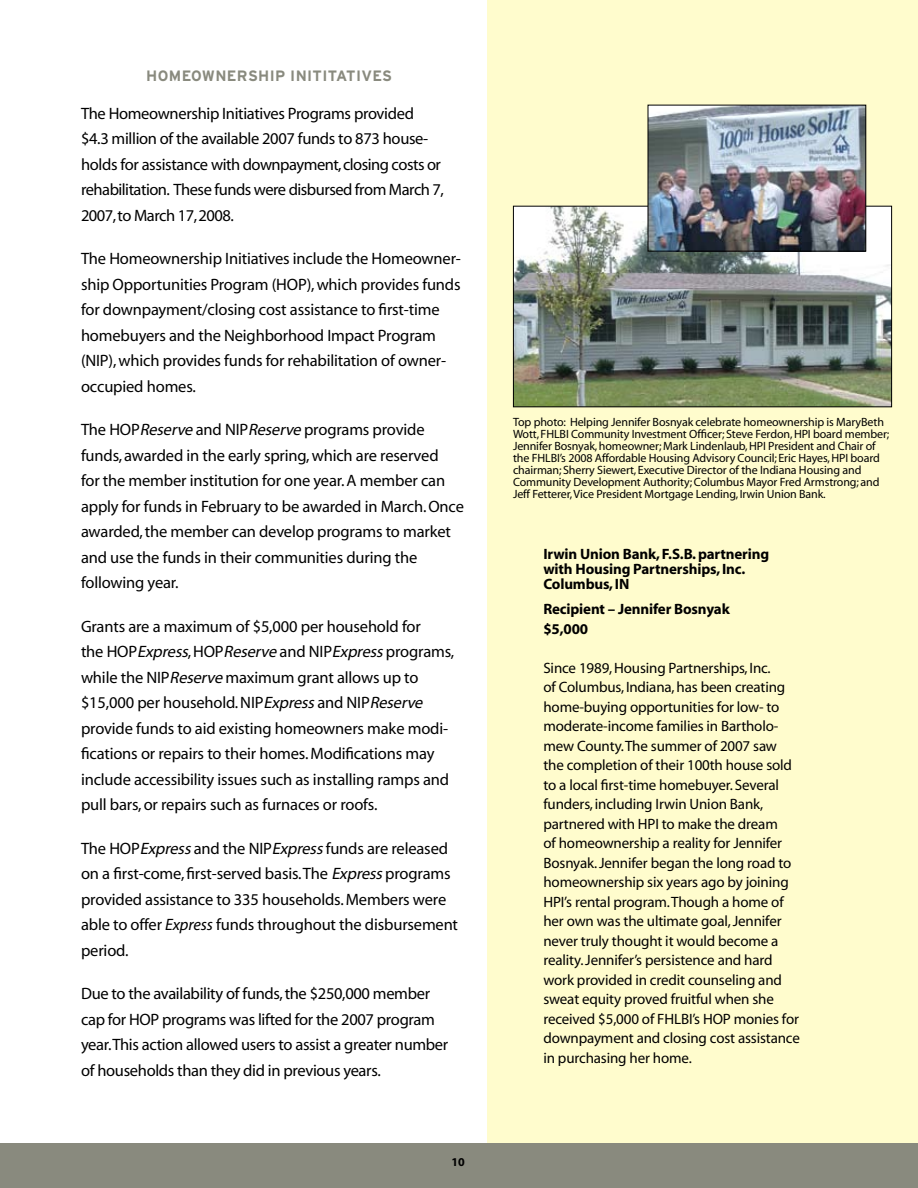
<style>
.page{position:relative;width:918px;height:1188px;background:#fff}
.page>*{position:absolute;margin:0;border:0;box-sizing:border-box;transform-origin:0 0}
.t1{font:16.5px/25.5px "Myriad";letter-spacing:-.01em;color:#000}
.t2{font:15px/19.5px "Myriad";letter-spacing:-.01em;color:#000}
.t3{font:700 15px/15px "Myriad";letter-spacing:-.01em;color:#000}
.t4{font:700 15px "Interstate";letter-spacing:.02em;color:#898a7e}
.t5{font:12px/12px "Myriad";letter-spacing:-.01em;color:#000}
.t6{font:700 12px "Myriad";color:#000}
.s1{font-style:italic}
</style>
<div class="page">
<div style="left:487px;top:0;width:431px;height:1188px;background:#fffccd"></div>
<div style="left:0;top:1143px;width:918px;height:45px;background:#898a7e"></div>
<img style="left:515px;top:208px;width:375px;height:197px">
<div style="left:513px;top:206px;width:379px;height:201px;border:1px solid #000"></div>
<img style="left:650px;top:107px;width:214px;height:143px">
<div style="left:648px;top:105px;width:218px;height:147px;border:1px solid #000"></div>
<p class="t4" style="left:146px;top:67px;width:247px">HOMEOWNERSHIP INITITATIVES</p>
<p class="t1" style="left:81px;top:101px;width:365px">The Homeownership Initiatives Programs provided $4.3 million of the available 2007 funds to 873 house&shy;holds for assistance with downpayment, closing costs or rehabilitation. These funds were disbursed from March 7, 2007, to March 17, 2008.</p>
<p class="t1" style="left:81px;top:247px;width:381px">The Homeownership Initiatives include the Homeowner&shy;ship Opportunities Program (HOP), which provides funds for downpayment/closing cost assistance to first-time homebuyers and the Neighborhood Impact Program (NIP), which provides funds for rehabilitation of owner&shy;occupied homes.</p>
<p class="t1" style="left:81px;top:418px;width:384px">The HOP<span class="s1">Reserve</span> and NIP<span class="s1">Reserve</span> programs provide funds, awarded in the early spring, which are reserved<br>for the member institution for one year. A member can apply for funds in February to be awarded in March. Once awarded, the member can develop programs to market and use the funds in their communities during the following year.</p>
<p class="t1" style="left:81px;top:614px;width:375px">Grants are a maximum of $5,000 per household for<br>the HOP<span class="s1">Express</span>, HOP<span class="s1">Reserve</span> and NIP<span class="s1">Express</span>programs, while the NIP<span class="s1">Reserve</span> maximum grant allows up to $15,000 per household. NIP<span class="s1">Express</span>and NIP<span class="s1">Reserve </span>provide funds to aid existing homeowners make modi&shy;fications or repairs to their homes. Modifications may include accessibility issues such as installing ramps and pull bars, or repairs such as furnaces or roofs.</p>
<p class="t1" style="left:81px;top:836px;width:379px">The HOP<span class="s1">Express</span>and the NIP<span class="s1">Express</span>funds are released on a first-come, first-served basis. The <span class="s1">Express</span>programs provided assistance to 335 households. Members were able to offer <span class="s1">Express</span> funds throughout the disbursement period.</p>
<p class="t1" style="left:81px;top:982px;width:369px">Due to the availability of funds, the $250,000 member cap for HOP programs was lifted for the 2007 program year.This action allowed users to assist a greater number of households than they did in previous years.</p>
<p class="t6" style="left:451px;top:1156px;width:15px">10</p>
<p class="t5" style="left:513px;top:417px;width:378px">Top photo: Helping Jennifer Bosnyak celebrate homeownership is MaryBeth Wott, FHLBI Community Investment Officer; Steve Ferdon, HPI board member; Jennifer Bosnyak, homeowner; Mark Lindenlaub, HPI President and Chair of the FHLBI’s 2008 Affordable Housing Advisory Council; Eric Hayes, HPI board chairman; Sherry Siewert, Executive Director of the Indiana Housing and Community Development Authority; Columbus Mayor Fred Armstrong; and Jeff Fetterer, Vice President Mortgage Lending, Irwin Union Bank.</p>
<p class="t3" style="left:543px;top:547px;width:227px">Irwin Union Bank, F.S.B. partnering with Housing Partnerships, Inc.<br>Columbus, IN</p>
<p class="t3" style="left:543px;top:600px;width:188px;line-height:19.5px">Recipient – Jennifer Bosnyak $5,000</p>
<p class="t2" style="left:543px;top:659px;width:258px">Since 1989, Housing Partnerships, Inc.<br>of Columbus, Indiana, has been creating home-buying opportunities for low- to moderate-income families in Bartholo&shy;mew County. The summer of 2007 saw the completion of their 100th house sold to a local first-time homebuyer. Several funders, including Irwin Union Bank, partnered with HPI to make the dream<br>of homeownership a reality for Jennifer Bosnyak. Jennifer began the long road to homeownership six years ago by joining HPI’s rental program. Though a home of her own was the ultimate goal, Jennifer never truly thought it would become a reality. Jennifer’s persistence and hard work provided in credit counseling and sweat equity proved fruitful when she received $5,000 of FHLBI’s HOP monies for downpayment and closing cost assistance in purchasing her home.</p>
</div>
